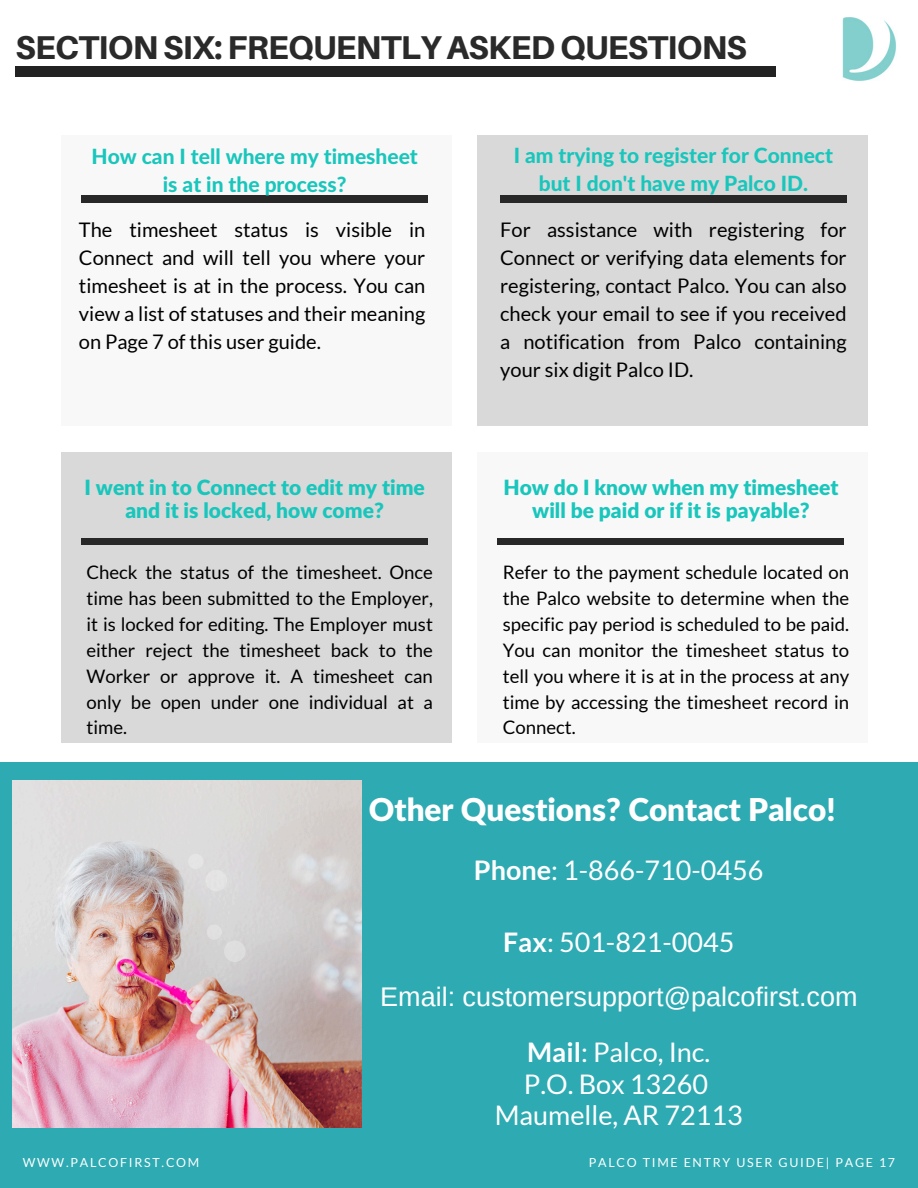
<style>
.page{position:relative;width:918px;height:1188px;background:#fff}
.page>*{position:absolute;margin:0;border:0;box-sizing:border-box;transform-origin:0 0}
.t1{font:800 33px "Aileron";letter-spacing:-.02em;color:#2a2a2a}
.t2{font:900 31.5px "Lato Latin";color:#fff}
.t3{font:27px/31.8px "Lato";color:#fff;text-align:center}
.t4{font:27px "Arimo";color:#fff}
.t5{font:900 21px/23.7px "Lato Latin";color:#19c6bc;text-align:center}
.t6{font:800 21px/28.8px "Lato Latin";color:#19c6bc;text-align:center}
.t7{font:20.1px/28.2px "Lato";color:#000;text-align:justify}
.t8{font:18.6px/25.8px "Lato";color:#000;text-align:justify}
.t9{font:12.45px "Lato";letter-spacing:.14em;color:#fff}
.s1{font-weight:700}
</style>
<div class="page">
<div style="left:61px;top:135px;width:391px;height:291px;background:#f8f8f8"></div>
<div style="left:477px;top:135px;width:391px;height:291px;background:#d9d9d9"></div>
<div style="left:61px;top:453px;width:391px;height:290px;background:#d9d9d9"></div>
<div style="left:477px;top:453px;width:391px;height:290px;background:#f8f8f8"></div>
<div style="left:81px;top:196px;width:347px;height:7px;background:#282828"></div>
<div style="left:81px;top:538px;width:347px;height:7px;background:#282828"></div>
<div style="left:0;top:763px;width:918px;height:425px;background:#2eaab3"></div>
<img style="left:12px;top:780px;width:349px;height:348px">
<div style="left:500px;top:196px;width:347px;height:7px;background:#282828"></div>
<div style="left:498px;top:538px;width:346px;height:7px;background:#282828"></div>
<img style="left:842px;top:17px;width:54px;height:64px">
<svg style="left:156px;top:964px;width:42px;height:1px"></svg>
<div style="left:207px;top:924px;width:15px;height:16px;background:#e1dfe1;border-radius:50%"></div>
<div style="left:224px;top:941px;width:22px;height:21px;background:#dedede;border-radius:50%"></div>
<div style="left:16px;top:67px;width:760px;height:10px;background:#222"></div>
<svg style="left:137px;top:893px;width:42px;height:1px"></svg>
<div style="left:188px;top:854px;width:15px;height:15px;background:#e5e5e5;border-radius:50%"></div>
<div style="left:206px;top:870px;width:21px;height:21px;background:#e5e3e4;border-radius:50%"></div>
<h4 class="t1" style="left:16px;top:27px;width:733px">SECTION SIX: FREQUENTLY ASKED QUESTIONS</h4>
<h3 class="t6" style="left:91px;top:143px;width:328px">How can I tell where my timesheet is at in the process?</h3>
<h3 class="t7" style="left:79px;top:215px;width:348px">The timesheet status is visible in Connect and will tell you where your timesheet is at in the process. You can view a list of statuses and their meaning on Page 7 of this user guide.</h3>
<h1 class="t5" style="left:84px;top:476px;width:342px">I went in to Connect to edit my time and it is locked, how come?</h1>
<h5 class="t8" style="left:86px;top:559px;width:348px">Check the status of the timesheet. Once time has been submitted to the Employer, it is locked for editing. The Employer must either reject the timesheet back to the Worker or approve it. A timesheet can only be open under one individual at a time.</h5>
<p class="t6" style="left:514px;top:142px;width:321px">I am trying to register for Connect but I don't have my Palco ID.</p>
<h4 class="t7" style="left:500px;top:215px;width:348px">For assistance with registering for Connect or verifying data elements for registering, contact Palco. You can also check your email to see if you received a notification from Palco containing your six digit Palco ID.</h4>
<h4 class="t5" style="left:503px;top:476px;width:336px">How do I know when my timesheet will be paid or if it is payable?</h4>
<h6 class="t8" style="left:503px;top:559px;width:348px">Refer to the payment schedule located on the Palco website to determine when the specific pay period is scheduled to be paid.<br>You can monitor the timesheet status to tell you where it is at in the process at any time by accessing the timesheet record in Connect.</h6>
<h4 class="t2" style="left:369px;top:795px;width:468px">Other Questions? Contact Palco!</h4>
<h6 class="t3" style="left:474px;top:854px;width:291px"><span class="s1">Phone</span>: 1-866-710-0456</h6>
<p class="t3" style="left:503px;top:926px;width:233px"><span class="s1">Fax</span>: 501-821-0045</p>
<p class="t4" style="left:380px;top:982px;width:479px">Email: customersupport@palcofirst.com</p>
<p class="t3" style="left:495px;top:1036px;width:250px"><span class="s1">Mail</span>: Palco, Inc.<br>P.O. Box 13260<br>Maumelle, AR 72113</p>
<h3 class="t9" style="left:23px;top:1155px;width:178px">WWW.PALCOFIRST.COM</h3>
<h2 class="t9" style="left:589px;top:1155px;width:308px">PALCO TIME ENTRY USER GUIDE| PAGE 17</h2>
</div>
